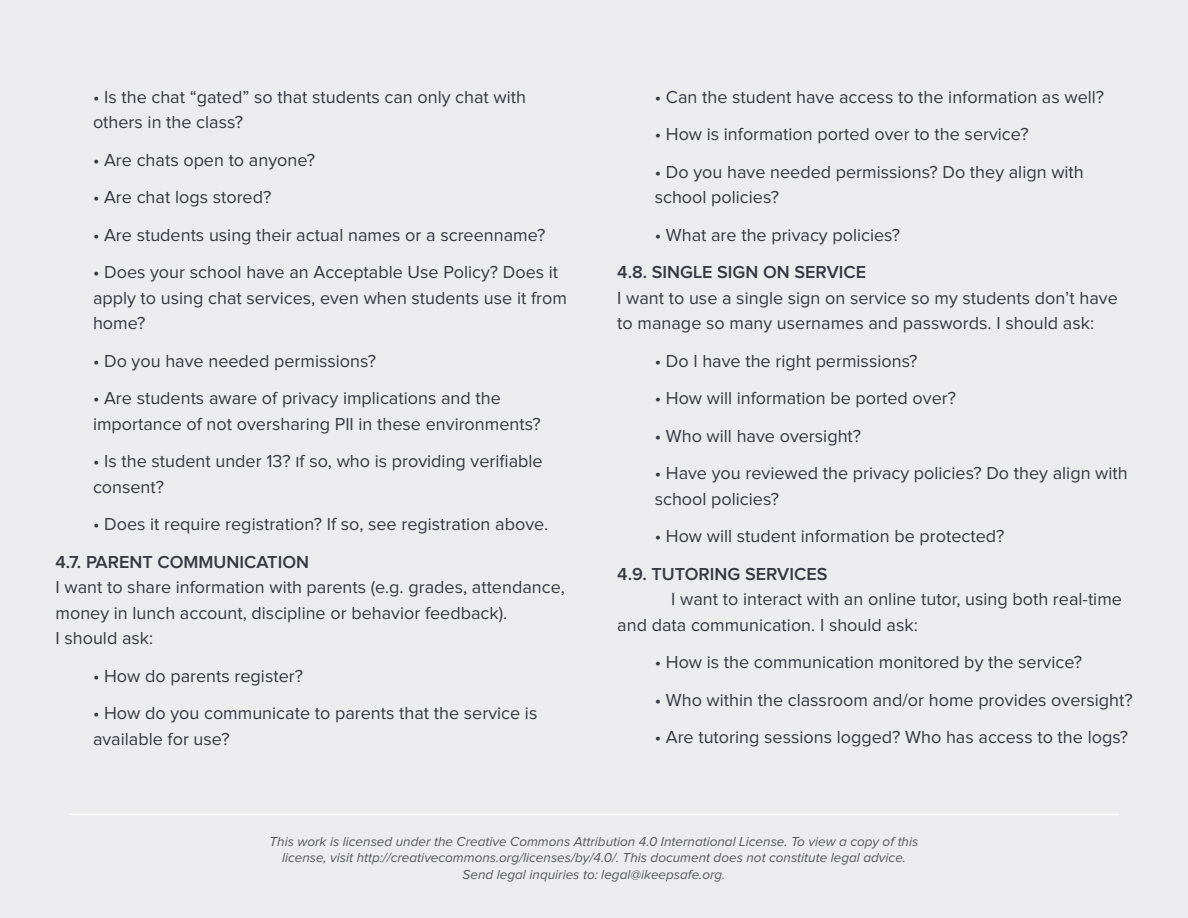
<style>
.page{position:relative;width:1188px;height:918px;background:#ececee}
.page>*{position:absolute;margin:0;border:0;box-sizing:border-box;transform-origin:0 0}
.Body_Copy{font:18px/25.5px "Proxima Nova";color:#363942}
.Body_Copy-2{font:600 18px "Proxima Nova";color:#363942}
.t1{font:italic 13.5px/16.2px "Proxima Nova";color:#57585a;text-align:center}
.s1{font-weight:600}
</style>
<div class="page">
<hr style="left:69px;top:814px;width:1050px;height:1px;background:#fff">
<p class="Body_Copy" style="left:93px;top:84px;width:435px">• Is the chat “gated” so that students can only chat with others in the class?</p>
<p class="Body_Copy" style="left:93px;top:147px;width:224px">• Are chats open to anyone?</p>
<p class="Body_Copy" style="left:93px;top:185px;width:180px">• Are chat logs stored?</p>
<p class="Body_Copy" style="left:93px;top:222px;width:454px">• Are students using their actual names or a screenname?</p>
<p class="Body_Copy" style="left:93px;top:260px;width:475px">• Does your school have an Acceptable Use Policy? Does it apply to using chat services, even when students use it from home?</p>
<p class="Body_Copy" style="left:93px;top:348px;width:285px">• Do you have needed permissions?</p>
<p class="Body_Copy" style="left:93px;top:386px;width:449px">• Are students aware of privacy implications and the importance of not oversharing PII in these environments?</p>
<p class="Body_Copy" style="left:93px;top:449px;width:451px">• Is the student under 13? If so, who is providing verifiable consent?</p>
<p class="Body_Copy" style="left:93px;top:512px;width:457px">• Does it require registration? If so, see registration above.</p>
<p class="Body_Copy" style="left:56px;top:549px;width:511px"><span class="s1">4.7. PARENT COMMUNICATION<br></span>I want to share information with parents (e.g. grades, attendance, money in lunch account, discipline or behavior feedback).<br>I should ask:</p>
<p class="Body_Copy" style="left:93px;top:663px;width:212px">• How do parents register?</p>
<p class="Body_Copy" style="left:93px;top:701px;width:446px">• How do you communicate to parents that the service is available for use?</p>
<p class="Body_Copy" style="left:655px;top:84px;width:451px">• Can the student have access to the information as well?</p>
<p class="Body_Copy" style="left:655px;top:122px;width:375px">• How is information ported over to the service?</p>
<p class="Body_Copy" style="left:655px;top:159px;width:431px">• Do you have needed permissions? Do they align with school policies?</p>
<p class="Body_Copy" style="left:655px;top:222px;width:247px">• What are the privacy policies?</p>
<p class="Body_Copy" style="left:617px;top:260px;width:502px"><span class="s1">4.8. SINGLE SIGN ON SERVICE<br></span>I want to use a single sign on service so my students don’t have to manage so many usernames and passwords. I should ask:</p>
<p class="Body_Copy" style="left:655px;top:348px;width:264px">• Do I have the right permissions?</p>
<p class="Body_Copy" style="left:655px;top:386px;width:303px">• How will information be ported over?</p>
<p class="Body_Copy" style="left:655px;top:423px;width:208px">• Who will have oversight?</p>
<p class="Body_Copy" style="left:655px;top:461px;width:475px">• Have you reviewed the privacy policies? Do they align with school policies?</p>
<p class="Body_Copy" style="left:655px;top:524px;width:351px">• How will student information be protected?</p>
<p class="Body_Copy-2" style="left:617px;top:564px;width:212px">4.9. TUTORING SERVICES</p>
<p class="Body_Copy" style="left:671px;top:587px;width:452px">I want to interact with an online tutor, using both real-time</p>
<p class="Body_Copy" style="left:617px;top:612px;width:302px">and data communication. I should ask:</p>
<p class="Body_Copy" style="left:655px;top:650px;width:429px">• How is the communication monitored by the service?</p>
<p class="Body_Copy" style="left:655px;top:687px;width:480px">• Who within the classroom and/or home provides oversight?</p>
<p class="Body_Copy" style="left:655px;top:725px;width:475px">• Are tutoring sessions logged? Who has access to the logs?</p>
<p class="t1" style="left:270px;top:834px;width:650px">This work is licensed under the Creative Commons Attribution 4.0 International License. To view a copy of this license, visit http://creativecommons.org/licenses/by/4.0/. This document does not constitute legal advice.<br>Send legal inquiries to: legal@ikeepsafe.org.</p>
</div>
